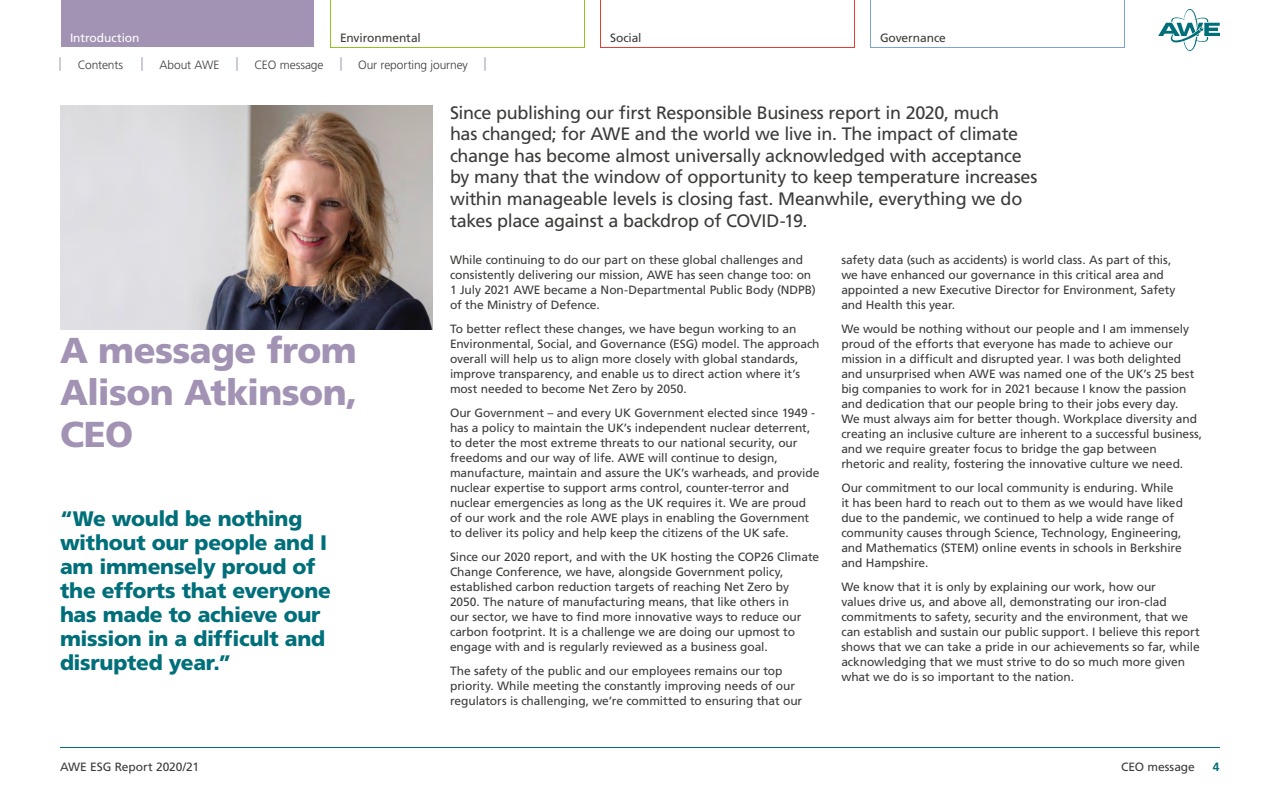
<style>
.page{position:relative;width:1280px;height:800px;background:#fff}
.page>*{position:absolute;margin:0;border:0;box-sizing:border-box;transform-origin:0 0}
.Page_Title_H2{font:900 36px/42px "Frutiger LT Pro";letter-spacing:-.02em;color:#a292b4;text-align:justify}
.t1{font:900 21px/24px "Frutiger LT Pro";letter-spacing:-.015em;color:#006f7a}
.Intro_18pt_P{font:18px/21.6px "Frutiger LT Pro";letter-spacing:-.02em;color:#3d3c3b}
.Body_12pt_P{font:12px/15px "Frutiger LT Pro";letter-spacing:-.005em;color:#3d3c3b}
.t2{font:300 12px "Frutiger LT Pro";letter-spacing:-.01em;color:#3d3c3b}
.t3{font:12px "Frutiger LT Pro";letter-spacing:-.005em;color:#fff}
.Text_anchor{font:12px "Frutiger LT Pro";color:#3d3c3b}
.t4{font:700 12px "Frutiger LT Pro";color:#006f7a}
</style>
<div class="page">
<hr style="left:60px;top:747px;width:1160px;height:1px;background:#006f7a">
<svg style="left:330px;top:0;width:255px;height:48px"></svg>
<svg style="left:600px;top:0;width:255px;height:48px"></svg>
<svg style="left:870px;top:0;width:255px;height:48px"></svg>
<div style="left:61px;top:0;width:253px;height:47px;background:#a292b4"></div>
<svg style="left:60px;top:58px;width:1px;height:12px"></svg>
<svg style="left:236px;top:58px;width:2px;height:12px"></svg>
<svg style="left:340px;top:58px;width:2px;height:12px"></svg>
<svg style="left:484px;top:58px;width:2px;height:12px"></svg>
<svg style="left:142px;top:58px;width:1px;height:12px"></svg>
<img style="left:60px;top:105px;width:373px;height:225px">
<svg style="left:1158px;top:9px;width:62px;height:42px"></svg>
<p class="t3" style="left:70px;top:31px;width:71px">Introduction</p>
<p class="t2" style="left:78px;top:58px;width:47px">Contents</p>
<p class="Body_12pt_P" style="left:340px;top:30px;width:82px">Environmental</p>
<p class="Body_12pt_P" style="left:610px;top:30px;width:33px">Social</p>
<p class="Body_12pt_P" style="left:880px;top:30px;width:67px">Governance</p>
<p class="t2" style="left:159px;top:58px;width:62px">About AWE</p>
<p class="t2" style="left:254px;top:58px;width:71px">CEO message</p>
<p class="t2" style="left:358px;top:58px;width:111px">Our reporting journey</p>
<p class="Intro_18pt_P" style="left:450px;top:102px;width:589px">Since publishing our first Responsible Business report in 2020, much<br>has changed; for AWE and the world we live in. The impact of climate change has become almost universally acknowledged with acceptance by many that the window of opportunity to keep temperature increases within manageable levels is closing fast. Meanwhile, everything we do takes place against a backdrop of COVID-19.</p>
<h2 class="Page_Title_H2" style="left:60px;top:329px;width:299px">A message from Alison Atkinson, CEO</h2>
<h2 class="t1" style="left:60px;top:506px;width:273px">“We would be nothing without our people and I am immensely proud of the efforts that everyone has made to achieve our mission in a difficult and disrupted year.”</h2>
<p class="Body_12pt_P" style="left:450px;top:252px;width:367px">While continuing to do our part on these global challenges and consistently delivering our mission, AWE has seen change too: on 1 July 2021 AWE became a Non-Departmental Public Body (NDPB) of the Ministry of Defence.</p>
<p class="Body_12pt_P" style="left:450px;top:321px;width:371px">To better reflect these changes, we have begun working to an Environmental, Social, and Governance (ESG) model. The approach overall will help us to align more closely with global standards, improve transparency, and enable us to direct action where it’s most needed to become Net Zero by 2050.</p>
<p class="Body_12pt_P" style="left:450px;top:405px;width:371px">Our Government – and every UK Government elected since 1949 - has a policy to maintain the UK’s independent nuclear deterrent, to deter the most extreme threats to our national security, our freedoms and our way of life. AWE will continue to design, manufacture, maintain and assure the UK’s warheads, and provide nuclear expertise to support arms control, counter-terror and nuclear emergencies as long as the UK requires it. We are proud of our work and the role AWE plays in enabling the Government to deliver its policy and help keep the citizens of the UK safe.</p>
<p class="Body_12pt_P" style="left:450px;top:549px;width:371px">Since our 2020 report, and with the UK hosting the COP26 Climate Change Conference, we have, alongside Government policy, established carbon reduction targets of reaching Net Zero by 2050. The nature of manufacturing means, that like others in<br>our sector, we have to find more innovative ways to reduce our carbon footprint. It is a challenge we are doing our upmost to engage with and is regularly reviewed as a business goal.</p>
<p class="Body_12pt_P" style="left:450px;top:663px;width:354px">The safety of the public and our employees remains our top priority. While meeting the constantly improving needs of our regulators is challenging, we’re committed to ensuring that our</p>
<p class="Body_12pt_P" style="left:841px;top:252px;width:336px">safety data (such as accidents) is world class. As part of this, we have enhanced our governance in this critical area and appointed a new Executive Director for Environment, Safety and Health this year.</p>
<p class="Body_12pt_P" style="left:841px;top:321px;width:362px">We would be nothing without our people and I am immensely proud of the efforts that everyone has made to achieve our mission in a difficult and disrupted year. I was both delighted and unsurprised when AWE was named one of the UK’s 25 best big companies to work for in 2021 because I know the passion and dedication that our people bring to their jobs every day.<br>We must always aim for better though. Workplace diversity and creating an inclusive culture are inherent to a successful business, and we require greater focus to bridge the gap between rhetoric and reality, fostering the innovative culture we need.</p>
<p class="Body_12pt_P" style="left:841px;top:480px;width:343px">Our commitment to our local community is enduring. While it has been hard to reach out to them as we would have liked due to the pandemic, we continued to help a wide range of community causes through Science, Technology, Engineering, and Mathematics (STEM) online events in schools in Berkshire and Hampshire.</p>
<p class="Body_12pt_P" style="left:841px;top:579px;width:360px">We know that it is only by explaining our work, how our<br>values drive us, and above all, demonstrating our iron-clad commitments to safety, security and the environment, that we can establish and sustain our public support. I believe this report shows that we can take a pride in our achievements so far, while acknowledging that we must strive to do so much more given what we do is so important to the nation.</p>
<p class="Body_12pt_P" style="left:60px;top:759px;width:141px">AWE ESG Report 2020/21</p>
<p class="t4" style="left:1213px;top:760px;width:8px">4</p>
<p class="Text_anchor" style="left:1121px;top:760px;width:75px">CEO message</p>
</div>
